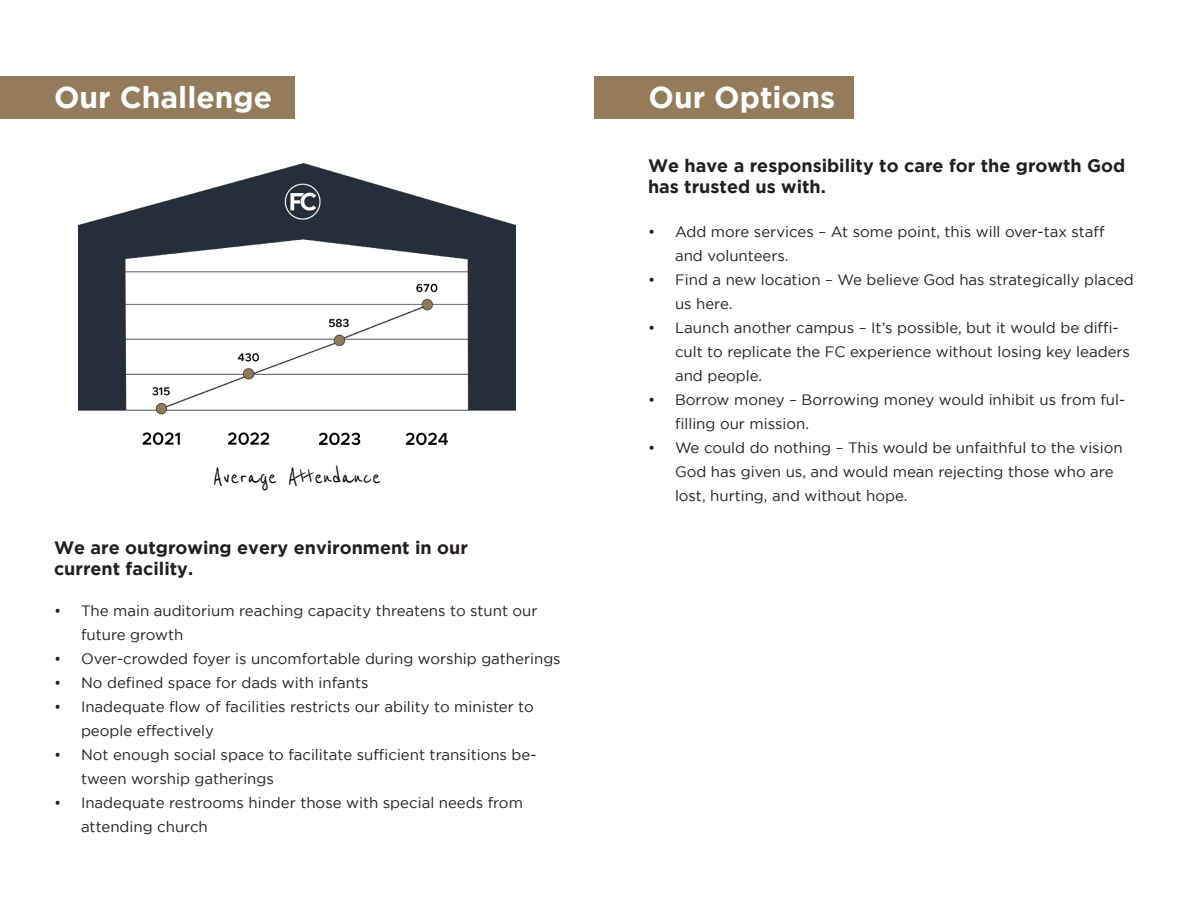
<style>
.page{position:relative;width:1188px;height:918px;background:#fff}
.page>*{position:absolute;margin:0;border:0;box-sizing:border-box;transform-origin:0 0}
.t1{font:700 30px "Gotham";color:#fff}
.t2{font:25.5px "Reenie Beanie";color:#000}
.t3{font:700 18px/21.6px "Gotham";color:#231f20}
.t4{font:15px/24px "Gotham";color:#231f20}
</style>
<div class="page">
<div style="left:0;top:77px;width:295px;height:42px;background:#947b5a"></div>
<img style="left:78px;top:163px;width:438px;height:283px">
<div style="left:594px;top:77px;width:259px;height:42px;background:#947b5a"></div>
<p class="t1" style="left:54px;top:80px;width:220px">Our Challenge</p>
<p class="t2" style="left:213px;top:462px;width:170px">Average Attendance</p>
<p class="t3" style="left:54px;top:536px;width:415px">We are outgrowing every environment in our</p>
<p class="t3" style="left:54px;top:558px;width:141px">current facility.</p>
<p class="t4" style="left:81px;top:599px;width:458px;text-indent:-27px">• The main auditorium reaching capacity threatens to stunt our future growth</p>
<p class="t4" style="left:54px;top:647px;width:508px">• Over-crowded foyer is uncomfortable during worship gatherings</p>
<p class="t4" style="left:54px;top:671px;width:316px">• No defined space for dads with infants</p>
<p class="t4" style="left:81px;top:695px;width:454px;text-indent:-27px">• Inadequate flow of facilities restricts our ability to minister to people effectively</p>
<p class="t4" style="left:81px;top:743px;width:457px;text-indent:-27px">• Not enough social space to facilitate sufficient transitions be&shy;tween worship gatherings</p>
<p class="t4" style="left:81px;top:791px;width:443px;text-indent:-27px">• Inadequate restrooms hinder those with special needs from attending church</p>
<p class="t1" style="left:649px;top:80px;width:188px">Our Options</p>
<p class="t3" style="left:648px;top:154px;width:479px">We have a responsibility to care for the growth God has trusted us with.</p>
<p class="t4" style="left:675px;top:219px;width:431px;text-indent:-27px">• Add more services – At some point, this will over-tax staff and volunteers.</p>
<p class="t4" style="left:675px;top:267px;width:460px;text-indent:-27px">• Find a new location – We believe God has strategically placed us here.</p>
<p class="t4" style="left:675px;top:315px;width:457px;text-indent:-27px">• Launch another campus – It’s possible, but it would be diffi&shy;cult to replicate the FC experience without losing key leaders and people.</p>
<p class="t4" style="left:675px;top:387px;width:452px;text-indent:-27px">• Borrow money – Borrowing money would inhibit us from ful&shy;filling our mission.</p>
<p class="t4" style="left:675px;top:435px;width:449px;text-indent:-27px">• We could do nothing – This would be unfaithful to the vision<br>God has given us, and would mean rejecting those who are lost, hurting, and without hope.</p>
</div>
